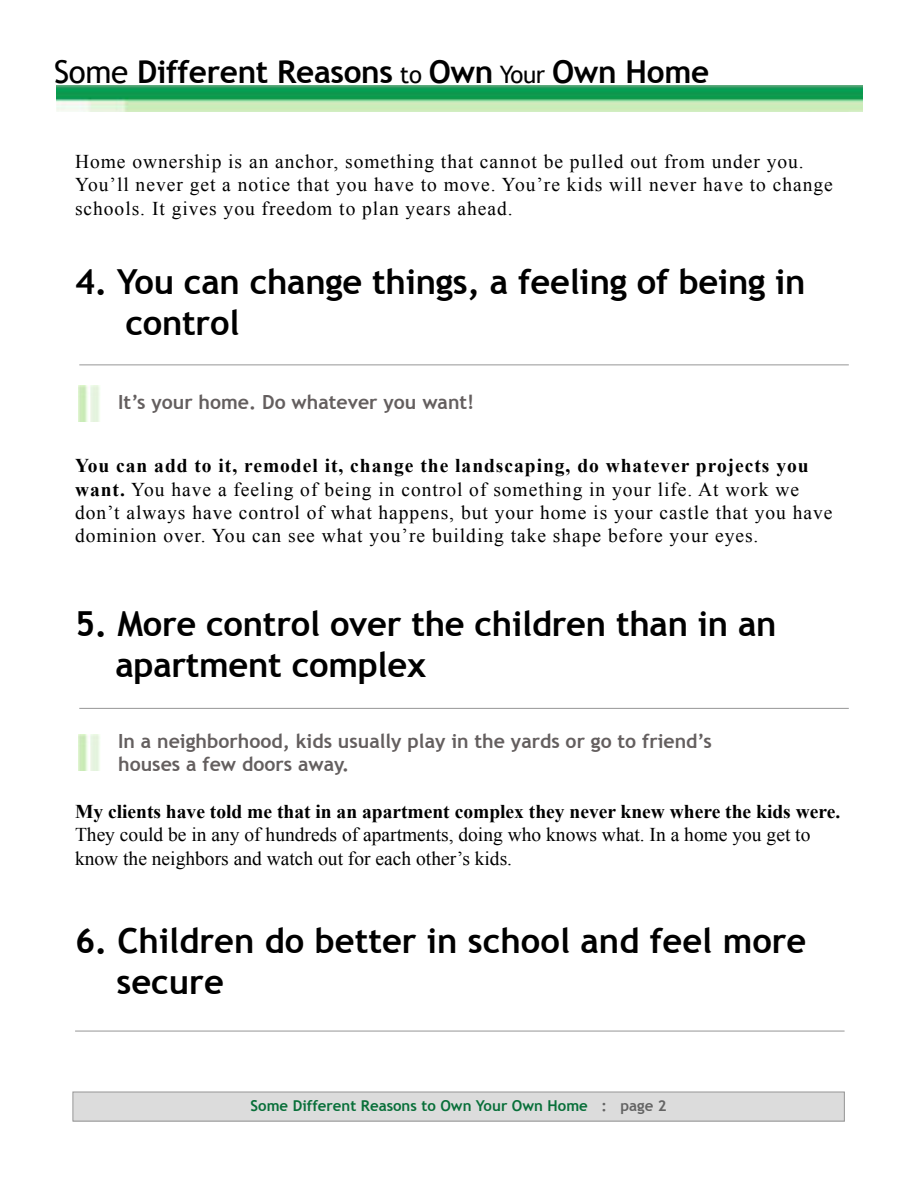
<style>
.page{position:relative;width:918px;height:1188px;background:#fff}
.page>*{position:absolute;margin:0;border:0;box-sizing:border-box;transform-origin:0 0}
.t1{font:700 34.5px/41.4px "Trebuchet MS";letter-spacing:-.01em;color:#000}
.t2{font:700 31.5px "Trebuchet MS";letter-spacing:-.01em;color:#000}
.t3{font:19.5px/23.4px "Times New Roman";letter-spacing:.05em;color:#000}
.t4{font:19.5px/23.4px "Times New Roman";color:#000}
.t5{font:700 19.5px/23.4px "Trebuchet MS";color:#645f5f}
.t6{font:700 19.5px "Times New Roman";color:#000}
.t7{font:700 15px "Trebuchet MS";color:#086f39}
.s1{font-weight:400}
.s2{font-weight:400;font-size:24px}
.s3{font-weight:700}
.s4{color:#646464}
</style>
<div class="page">
<img style="left:56px;top:86px;width:806px;height:26px">
<div style="left:73px;top:1092px;width:771px;height:29px;background:#dcdcdc"></div>
<div style="left:73px;top:1092px;width:772px;height:29px;border:1px solid #969696"></div>
<hr style="left:75px;top:1031px;width:770px;height:1px;background:#969696">
<hr style="left:79px;top:364px;width:770px;height:1px;background:#969696">
<hr style="left:79px;top:708px;width:770px;height:1px;background:#969696">
<img style="left:78px;top:385px;width:22px;height:36px">
<img style="left:78px;top:735px;width:22px;height:36px">
<h2 class="t2" style="left:54px;top:52px;width:657px"><span class="s1">Some</span> Different Reasons <span class="s2">to</span> Own <span class="s2">Your</span> Own Home</h2>
<p class="t3" style="left:75px;top:149px;width:759px">Home ownership is an anchor, something that cannot be pulled out from under you.<br>You’ll never get a notice that you have to move. You’re kids will never have to change schools. It gives you freedom to plan years ahead.</p>
<h1 class="t1" style="left:126px;top:261px;width:682px;text-indent:-51px">4. You can change things, a feeling of being in control</h1>
<p class="t5" style="left:118px;top:391px;width:358px">It’s your home. Do whatever you want!</p>
<p class="t3" style="left:75px;top:454px;width:759px"><span class="s3">You can add to it, remodel it, change the landscaping, do whatever projects you want.</span> You have a feeling of being in control of something in your life. At work we don’t always have control of what happens, but your home is your castle that you have dominion over. You can see what you’re building take shape before your eyes.</p>
<h1 class="t1" style="left:115px;top:603px;width:663px;text-indent:-40px">5. More control over the children than in an apartment complex</h1>
<p class="t5" style="left:118px;top:729px;width:595px">In a neighborhood, kids usually play in the yards or go to friend’s houses a few doors away.</p>
<p class="t6" style="left:75px;top:798px;width:767px">My clients have told me that in an apartment complex they never knew where the kids were.</p>
<p class="t4" style="left:75px;top:823px;width:737px">They could be in any of hundreds of apartments, doing who knows what. In a home you get to know the neighbors and watch out for each other’s kids.</p>
<h1 class="t1" style="left:117px;top:920px;width:691px;text-indent:-42px">6. Children do better in school and feel more secure</h1>
<p class="t7" style="left:251px;top:1097px;width:418px">Some Different Reasons to Own Your Own Home <span class="s4">: page 2</span></p>
</div>
